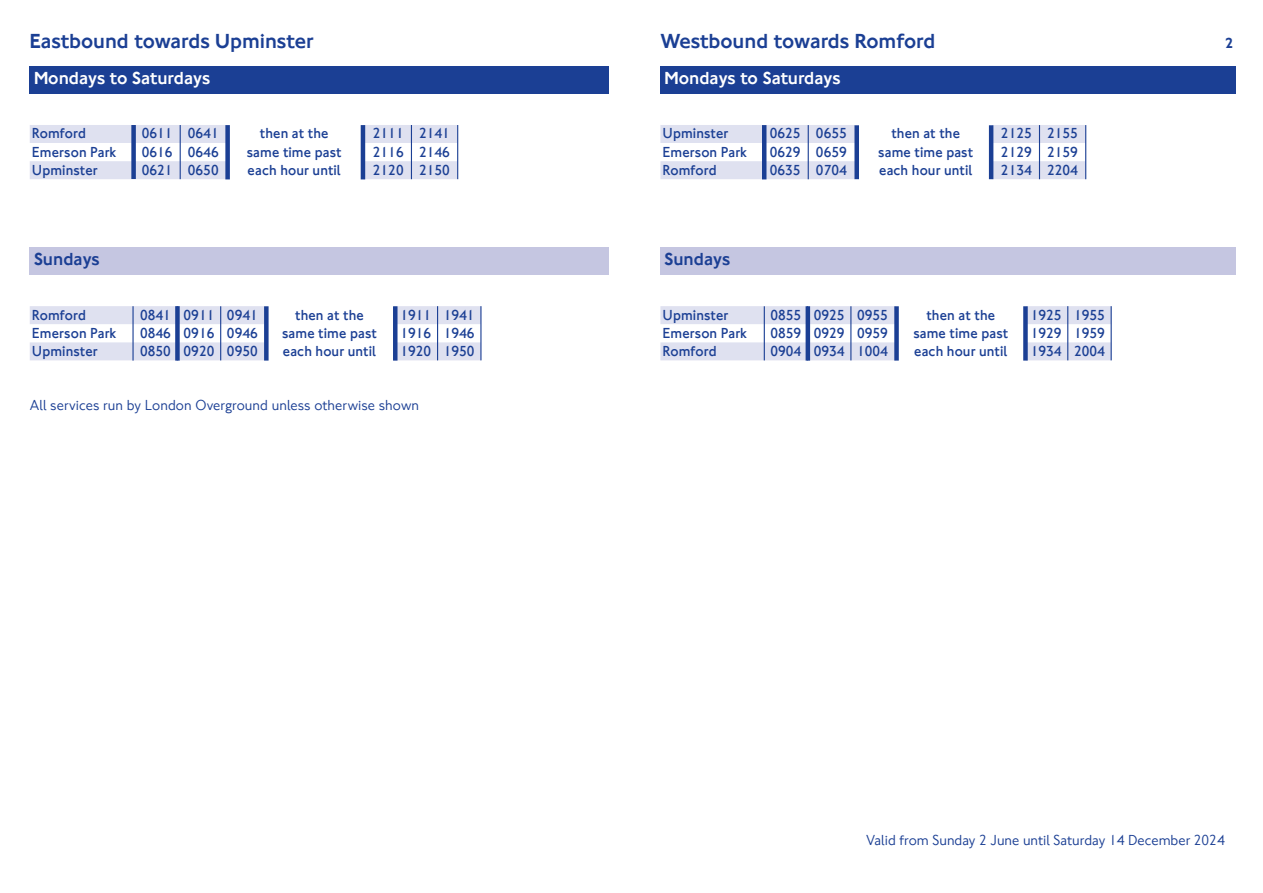
<style>
.page{position:relative;width:1263px;height:893px;background:#fff}
.page>*{position:absolute;margin:0;border:0;box-sizing:border-box;transform-origin:0 0}
.t1{font:500 21px "NJ Font";color:#1b3f94}
.t2{font:500 18px "NJ Font";color:#fff}
.MonFri{font:500 18px "NJ Font";color:#1b3f94}
.Time{font:700 15px "NJ Font";color:#1b3f94}
.Pattern{font:700 15px "NJ Font";letter-spacing:.01em;color:#1b3f94}
.Station_Tint{font:700 15px "NJ Font";letter-spacing:.005em;color:#1b3f94}
.Explan{font:15px "NJ Font";letter-spacing:.005em;color:#1b3f94}
.Time-2{font:15px "NJ Font";color:#1b3f94}
.Station{font:700 15px "NJ Font";letter-spacing:.01em;color:#1b3f94}
.t3{font:500 15px "NJ Font";color:#1b3f94}
</style>
<div class="page">
<div style="left:30px;top:66px;width:579px;height:27px;background:#1b3f94"></div>
<div style="left:660px;top:66px;width:575px;height:27px;background:#1b3f94"></div>
<div style="left:30px;top:306px;width:451px;height:18px;background:#dfe1f0"></div>
<div style="left:30px;top:342px;width:451px;height:18px;background:#dfe1f0"></div>
<div style="left:660px;top:306px;width:451px;height:18px;background:#dfe1f0"></div>
<div style="left:660px;top:342px;width:451px;height:18px;background:#dfe1f0"></div>
<div style="left:30px;top:125px;width:427px;height:18px;background:#dfe1f0"></div>
<div style="left:30px;top:161px;width:427px;height:18px;background:#dfe1f0"></div>
<div style="left:660px;top:247px;width:575px;height:27px;background:#c5c6e1"></div>
<div style="left:30px;top:247px;width:579px;height:27px;background:#c5c6e1"></div>
<div style="left:660px;top:125px;width:426px;height:18px;background:#dfe1f0"></div>
<div style="left:660px;top:161px;width:426px;height:18px;background:#dfe1f0"></div>
<hr style="left:1067px;top:306px;width:1px;height:54px;background:#1b3f94">
<hr style="left:806px;top:306px;width:4px;height:55px;background:#1b3f94">
<hr style="left:1039px;top:125px;width:1px;height:54px;background:#1b3f94">
<hr style="left:808px;top:125px;width:1px;height:54px;background:#1b3f94">
<hr style="left:762px;top:125px;width:4px;height:54px;background:#1b3f94">
<hr style="left:132px;top:306px;width:2px;height:55px;background:#1b3f94">
<div style="left:175px;top:306px;width:5px;height:55px;background:#1b3f94"></div>
<div style="left:896px;top:288px;width:129px;height:91px;background:#fff"></div>
<div style="left:1023px;top:306px;width:5px;height:55px;background:#1b3f94"></div>
<div style="left:894px;top:306px;width:5px;height:55px;background:#1b3f94"></div>
<div style="left:855px;top:107px;width:136px;height:90px;background:#fff"></div>
<hr style="left:989px;top:125px;width:4px;height:54px;background:#1b3f94">
<div style="left:854px;top:125px;width:5px;height:54px;background:#1b3f94"></div>
<hr style="left:411px;top:125px;width:1px;height:54px;background:#1b3f94">
<hr style="left:180px;top:125px;width:1px;height:54px;background:#1b3f94">
<div style="left:226px;top:102px;width:136px;height:84px;background:#fff"></div>
<hr style="left:361px;top:125px;width:4px;height:54px;background:#1b3f94">
<div style="left:225px;top:125px;width:5px;height:54px;background:#1b3f94"></div>
<div style="left:131px;top:125px;width:5px;height:54px;background:#1b3f94"></div>
<hr style="left:457px;top:125px;width:1px;height:54px;background:#1b3f94">
<hr style="left:1085px;top:125px;width:1px;height:54px;background:#1b3f94">
<hr style="left:850px;top:306px;width:1px;height:54px;background:#1b3f94">
<hr style="left:1110px;top:306px;width:2px;height:54px;background:#1b3f94">
<div style="left:265px;top:288px;width:129px;height:91px;background:#fff"></div>
<hr style="left:393px;top:306px;width:4px;height:55px;background:#1b3f94">
<div style="left:264px;top:306px;width:5px;height:55px;background:#1b3f94"></div>
<hr style="left:437px;top:306px;width:1px;height:54px;background:#1b3f94">
<hr style="left:220px;top:306px;width:1px;height:54px;background:#1b3f94">
<hr style="left:480px;top:306px;width:1px;height:54px;background:#1b3f94">
<hr style="left:764px;top:306px;width:1px;height:54px;background:#1b3f94">
<h1 class="t1" style="left:30px;top:28px;width:285px">Eastbound towards Upminster</h1>
<p class="t2" style="left:34px;top:67px;width:178px">Mondays to Saturdays</p>
<p class="t2" style="left:664px;top:67px;width:178px">Mondays to Saturdays</p>
<h1 class="t1" style="left:660px;top:28px;width:276px">Westbound towards Romford</h1>
<p class="Station_Tint" style="left:32px;top:124px;width:56px">Romford</p>
<p class="Station" style="left:32px;top:143px;width:86px">Emerson Park</p>
<p class="Station_Tint" style="left:32px;top:161px;width:67px">Upminster</p>
<p class="Time" style="left:142px;top:124px;width:32px">0611</p>
<p class="Time" style="left:142px;top:143px;width:32px">0616</p>
<p class="Time" style="left:142px;top:161px;width:32px">0621</p>
<p class="Time" style="left:188px;top:124px;width:32px">0641</p>
<p class="Time" style="left:188px;top:143px;width:32px">0646</p>
<p class="Time" style="left:188px;top:161px;width:32px">0650</p>
<p class="Pattern" style="left:260px;top:124px;width:70px">then at the</p>
<p class="Pattern" style="left:247px;top:143px;width:96px">same time past</p>
<p class="Pattern" style="left:248px;top:161px;width:95px">each hour until</p>
<p class="Time" style="left:373px;top:124px;width:32px">2111</p>
<p class="Time" style="left:373px;top:143px;width:32px">2116</p>
<p class="Time" style="left:373px;top:161px;width:32px">2120</p>
<p class="Time" style="left:419px;top:124px;width:32px">2141</p>
<p class="Time" style="left:419px;top:143px;width:32px">2146</p>
<p class="Time" style="left:419px;top:161px;width:32px">2150</p>
<p class="Station_Tint" style="left:662px;top:124px;width:67px">Upminster</p>
<p class="Station" style="left:662px;top:143px;width:86px">Emerson Park</p>
<p class="Station_Tint" style="left:662px;top:161px;width:56px">Romford</p>
<p class="Time" style="left:770px;top:124px;width:32px">0625</p>
<p class="Time" style="left:770px;top:143px;width:32px">0629</p>
<p class="Time" style="left:770px;top:161px;width:32px">0635</p>
<p class="Time" style="left:816px;top:124px;width:32px">0655</p>
<p class="Time" style="left:816px;top:143px;width:32px">0659</p>
<p class="Time" style="left:816px;top:161px;width:32px">0704</p>
<p class="Pattern" style="left:891px;top:124px;width:70px">then at the</p>
<p class="Pattern" style="left:878px;top:143px;width:96px">same time past</p>
<p class="Pattern" style="left:879px;top:161px;width:95px">each hour until</p>
<p class="Time" style="left:1001px;top:124px;width:32px">2125</p>
<p class="Time" style="left:1001px;top:143px;width:32px">2129</p>
<p class="Time" style="left:1001px;top:161px;width:32px">2134</p>
<p class="Time" style="left:1047px;top:124px;width:32px">2155</p>
<p class="Time" style="left:1047px;top:143px;width:32px">2159</p>
<p class="Time" style="left:1047px;top:161px;width:32px">2204</p>
<p class="MonFri" style="left:34px;top:248px;width:67px">Sundays</p>
<p class="MonFri" style="left:664px;top:248px;width:67px">Sundays</p>
<p class="Station_Tint" style="left:32px;top:306px;width:56px">Romford</p>
<p class="Station" style="left:32px;top:324px;width:86px">Emerson Park</p>
<p class="Station_Tint" style="left:32px;top:342px;width:67px">Upminster</p>
<p class="Time" style="left:140px;top:306px;width:32px">0841</p>
<p class="Time" style="left:140px;top:324px;width:32px">0846</p>
<p class="Time" style="left:140px;top:342px;width:32px">0850</p>
<p class="Time" style="left:184px;top:306px;width:32px">0911</p>
<p class="Time" style="left:184px;top:324px;width:32px">0916</p>
<p class="Time" style="left:184px;top:342px;width:32px">0920</p>
<p class="Time" style="left:227px;top:306px;width:32px">0941</p>
<p class="Time" style="left:227px;top:324px;width:32px">0946</p>
<p class="Time" style="left:227px;top:342px;width:32px">0950</p>
<p class="Pattern" style="left:295px;top:306px;width:70px">then at the</p>
<p class="Pattern" style="left:282px;top:324px;width:96px">same time past</p>
<p class="Pattern" style="left:283px;top:342px;width:95px">each hour until</p>
<p class="Time" style="left:400px;top:306px;width:32px">1911</p>
<p class="Time" style="left:400px;top:324px;width:32px">1916</p>
<p class="Time" style="left:400px;top:342px;width:32px">1920</p>
<p class="Time" style="left:444px;top:306px;width:32px">1941</p>
<p class="Time" style="left:444px;top:324px;width:32px">1946</p>
<p class="Time" style="left:444px;top:342px;width:32px">1950</p>
<p class="Explan" style="left:30px;top:396px;width:391px">All services run by London Overground unless otherwise shown</p>
<p class="Station_Tint" style="left:662px;top:306px;width:67px">Upminster</p>
<p class="Station" style="left:662px;top:324px;width:86px">Emerson Park</p>
<p class="Station_Tint" style="left:662px;top:342px;width:56px">Romford</p>
<p class="Time" style="left:770px;top:306px;width:32px">0855</p>
<p class="Time" style="left:770px;top:324px;width:32px">0859</p>
<p class="Time" style="left:770px;top:342px;width:32px">0904</p>
<p class="Time" style="left:814px;top:306px;width:32px">0925</p>
<p class="Time" style="left:814px;top:324px;width:32px">0929</p>
<p class="Time" style="left:814px;top:342px;width:32px">0934</p>
<p class="Time" style="left:857px;top:306px;width:32px">0955</p>
<p class="Time" style="left:857px;top:324px;width:32px">0959</p>
<p class="Time" style="left:857px;top:342px;width:32px">1004</p>
<p class="Pattern" style="left:926px;top:306px;width:70px">then at the</p>
<p class="Pattern" style="left:913px;top:324px;width:96px">same time past</p>
<p class="Pattern" style="left:914px;top:342px;width:95px">each hour until</p>
<p class="Time" style="left:1031px;top:306px;width:32px">1925</p>
<p class="Time" style="left:1031px;top:324px;width:32px">1929</p>
<p class="Time" style="left:1031px;top:342px;width:32px">1934</p>
<p class="Time" style="left:1074px;top:306px;width:32px">1955</p>
<p class="Time" style="left:1074px;top:324px;width:32px">1959</p>
<p class="Time" style="left:1074px;top:342px;width:32px">2004</p>
<p class="t3" style="left:1225px;top:33px;width:10px">2</p>
<p class="Time-2" style="left:866px;top:831px;width:360px">Valid from Sunday 2 June until Saturday 14 December 2024</p>
</div>
